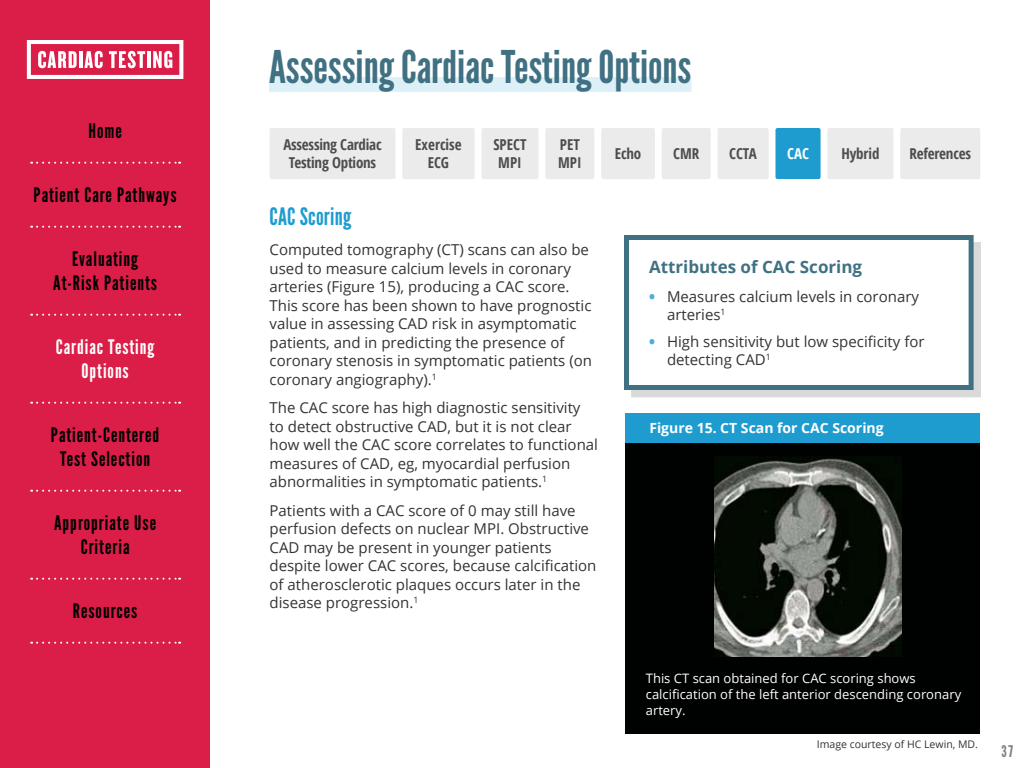
<style>
.page{position:relative;width:1024px;height:768px;background:#fff}
.page>*{position:absolute;margin:0;border:0;box-sizing:border-box;transform-origin:0 0}
.t1{font:45px "League Gothic";color:#407183}
.page_label{font:24px "League Gothic";letter-spacing:.01em;color:#1e9cd0}
.Nav{font:20px/24px "League Gothic";letter-spacing:.05em;color:#000;text-align:center}
.Nav-2{font:20px/24px "League Gothic";letter-spacing:.05em;color:#fff;text-align:center}
.callout{font:700 17px "Open Sans";color:#407183}
.t2{font:16px "League Gothic";color:#808080}
.body{font:15px/18.5px "Open Sans";color:#333}
.sub_nav{font:700 condensed 15px/18px "Open Sans";letter-spacing:-.015em;color:#4d4d4d;text-align:center}
.sub_nav-2{font:700 condensed 15px "Open Sans";color:#fff}
.body-2{font:700 14px "Open Sans";color:#fff}
.body_figure{font:13px/16px "Open Sans";color:#fff}
.image_right{font:10.5px "Open Sans";color:#333}
.s1{font-weight:800;color:#4bb0da}
</style>
<div class="page">
<div style="left:0;top:0;width:210px;height:768px;background:#da1e48"></div>
<svg style="left:27px;top:40px;width:156px;height:39px"></svg>
<div style="left:269px;top:77px;width:422px;height:15px;background:#ddf0f8"></div>
<div style="left:776px;top:128px;width:45px;height:51px;background:#1e9cd0;border-radius:2px"></div>
<div style="left:631px;top:242px;width:350px;height:155px;background:#d9d9d9"></div>
<div style="left:626px;top:238px;width:345px;height:150px;background:#fff"></div>
<div style="left:624px;top:235px;width:350px;height:155px;border:5px solid #407183"></div>
<div style="left:626px;top:413px;width:354px;height:30px;background:#1e9cd0"></div>
<div style="left:626px;top:443px;width:354px;height:291px;background:#000101"></div>
<img style="left:714px;top:457px;width:188px;height:199px">
<svg style="left:31px;top:162px;width:149px;height:2px"></svg>
<svg style="left:31px;top:226px;width:149px;height:2px"></svg>
<svg style="left:31px;top:314px;width:149px;height:2px"></svg>
<svg style="left:31px;top:402px;width:149px;height:2px"></svg>
<svg style="left:31px;top:490px;width:149px;height:2px"></svg>
<svg style="left:31px;top:578px;width:149px;height:2px"></svg>
<svg style="left:31px;top:642px;width:149px;height:2px"></svg>
<div style="left:827px;top:128px;width:66px;height:51px;background:#ebebeb;border-radius:2px"></div>
<div style="left:900px;top:128px;width:80px;height:51px;background:#ebebeb;border-radius:2px"></div>
<div style="left:402px;top:128px;width:73px;height:51px;background:#ebebeb;border-radius:2px"></div>
<div style="left:270px;top:128px;width:125px;height:51px;background:#ebebeb;border-radius:2px"></div>
<div style="left:482px;top:128px;width:57px;height:51px;background:#ebebeb;border-radius:2px"></div>
<div style="left:545px;top:128px;width:49px;height:51px;background:#ebebeb;border-radius:2px"></div>
<div style="left:601px;top:128px;width:54px;height:51px;background:#ebebeb;border-radius:2px"></div>
<div style="left:662px;top:128px;width:49px;height:51px;background:#ebebeb;border-radius:2px"></div>
<div style="left:718px;top:128px;width:51px;height:51px;background:#ebebeb;border-radius:2px"></div>
<p class="Nav" style="left:88px;top:119px;width:35px">Home</p>
<p class="Nav" style="left:34px;top:183px;width:144px">Patient Care Pathways</p>
<p class="Nav" style="left:53px;top:247px;width:105px">Evaluating<br>At-Risk Patients</p>
<p class="Nav-2" style="left:56px;top:335px;width:100px">Cardiac Testing<br>Options</p>
<p class="Nav" style="left:51px;top:423px;width:110px">Patient-Centered<br>Test Selection</p>
<p class="Nav" style="left:54px;top:511px;width:103px">Appropriate Use<br>Criteria</p>
<p class="Nav" style="left:73px;top:599px;width:66px">Resources</p>
<p class="t1" style="left:269px;top:40px;width:424px">Assessing Cardiac Testing Options</p>
<p class="sub_nav" style="left:283px;top:136px;width:100px">Assessing Cardiac<br>Testing Options</p>
<p class="sub_nav" style="left:493px;top:136px;width:35px">SPECT<br>MPI</p>
<p class="sub_nav" style="left:558px;top:136px;width:25px;text-align:left">PET<br>MPI</p>
<p class="sub_nav" style="left:615px;top:145px;width:28px">Echo</p>
<p class="sub_nav" style="left:673px;top:144px;width:28px">CMR</p>
<p class="sub_nav" style="left:729px;top:144px;width:29px">CCTA</p>
<p class="sub_nav" style="left:415px;top:136px;width:48px">Exercise<br>ECG</p>
<p class="sub_nav-2" style="left:787px;top:143px;width:23px">CAC</p>
<p class="sub_nav" style="left:841px;top:144px;width:40px">Hybrid</p>
<p class="sub_nav" style="left:910px;top:145px;width:63px">References</p>
<p class="page_label" style="left:270px;top:202px;width:83px">CAC Scoring</p>
<p class="body" style="left:270px;top:240px;width:324px">Computed tomography (CT) scans can also be used to measure calcium levels in coronary arteries (Figure 15), producing a CAC score.<br>This score has been shown to have prognostic value in assessing CAD risk in asymptomatic patients, and in predicting the presence of coronary stenosis in symptomatic patients (on coronary angiography).<sup>1</sup></p>
<p class="body" style="left:270px;top:398px;width:330px">The CAC score has high diagnostic sensitivity to detect obstructive CAD, but it is not clear how well the CAC score correlates to functional measures of CAD, eg, myocardial perfusion abnormalities in symptomatic patients.<sup>1</sup></p>
<p class="body" style="left:270px;top:501px;width:328px">Patients with a CAC score of 0 may still have perfusion defects on nuclear MPI. Obstructive CAD may be present in younger patients despite lower CAC scores, because calcification of atherosclerotic plaques occurs later in the disease progression.<sup>1</sup></p>
<p class="callout" style="left:649px;top:255px;width:215px">Attributes of CAC Scoring</p>
<p class="body" style="left:667px;top:286px;width:254px;text-indent:-18px"><span class="s1">•</span> Measures calcium levels in coronary arteries<sup>1</sup></p>
<p class="body" style="left:667px;top:331px;width:259px;text-indent:-18px"><span class="s1">•</span> High sensitivity but low specificity for detecting CAD<sup>1</sup></p>
<p class="body-2" style="left:649px;top:418px;width:236px">Figure 15. CT Scan for CAC Scoring</p>
<p class="body_figure" style="left:646px;top:670px;width:317px">This CT scan obtained for CAC scoring shows calcification of the left anterior descending coronary artery.</p>
<p class="image_right" style="left:817px;top:737px;width:163px">Image courtesy of HC Lewin, MD.</p>
<p class="t2" style="left:1001px;top:742px;width:13px">37</p>
</div>
